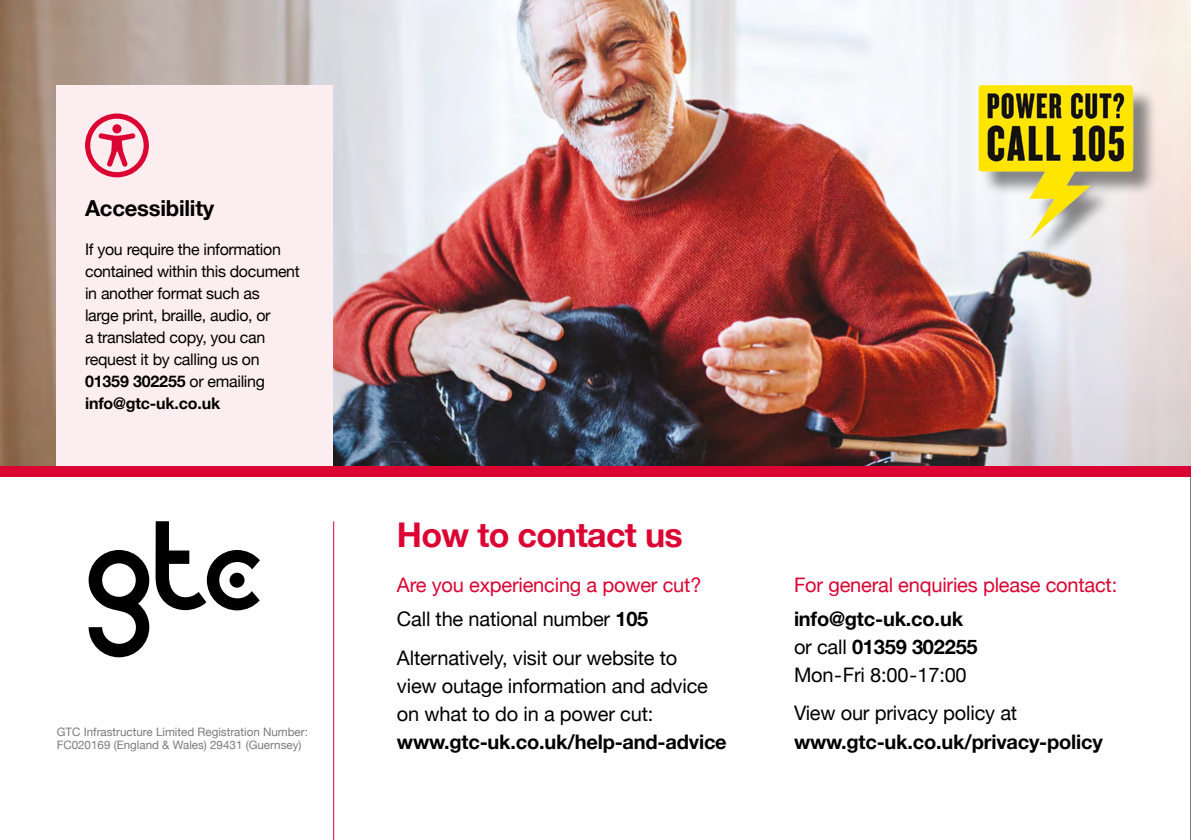
<style>
.page{position:relative;width:1191px;height:840px;background:#fff}
.page>*{position:absolute;margin:0;border:0;box-sizing:border-box;transform-origin:0 0}
.t1{font:700 34px "Helvetica Neue";letter-spacing:-.02em;color:#dc0432}
.t2{font:700 22px "Helvetica Neue";letter-spacing:-.01em;color:#000}
.t3{font:700 20px/28px "Helvetica Neue";letter-spacing:-.01em;color:#000}
.t4{font:20px/28px "Helvetica Neue";letter-spacing:-.01em;color:#000}
.t5{font:20px/33.6px "Helvetica Neue";letter-spacing:-.01em;color:#dc0432}
.t6{font:16px/22px "Helvetica Neue";letter-spacing:-.02em;color:#000}
.t7{font:11.6px/13px "Helvetica Neue";color:#7c7b7b}
.s1{font-weight:700}
.s2{color:#000}
.s3{font-weight:700;color:#000}
.s4{font-weight:400}
</style>
<div class="page">
<hr style="left:1190px;top:0;width:1px;height:839px;background:#000">
<img style="left:0;top:0;width:1191px;height:466px">
<div style="left:980px;top:87px;width:177px;height:173px;background:#000;opacity:.45"></div>
<img style="left:978px;top:85px;width:156px;height:178px">
<svg style="left:89px;top:550px;width:60px;height:107px"></svg>
<svg style="left:156px;top:521px;width:104px;height:89px"></svg>
<hr style="left:333px;top:521px;width:1px;height:318px;background:#dc0432">
<div style="left:57px;top:85px;width:276px;height:386px;background:#fcedf0"></div>
<svg style="left:85px;top:113px;width:64px;height:64px"></svg>
<div style="left:0;top:466px;width:1191px;height:10px;background:#dc0432"></div>
<h2 class="t2" style="left:85px;top:190px;width:131px">Accessibility</h2>
<p class="t6" style="left:85px;top:239px;width:216px">If you require the information contained within this document in another format such as<br>large print, braille, audio, or<br>a translated copy, you can request it by calling us on<br><span class="s1">01359 302255</span> or emailing <span class="s1">info@gtc-uk.co.uk</span></p>
<p class="t7" style="left:57px;top:725px;width:253px">GTC Infrastructure Limited Registration Number:<br>FC020169 (England &amp; Wales) 29431 (Guernsey)</p>
<h1 class="t1" style="left:397px;top:508px;width:287px">How to contact us</h1>
<p class="t5" style="left:397px;top:569px;width:306px">Are you experiencing a power cut?<br><span class="s2">Call the national number</span> <span class="s3">105</span></p>
<p class="t4" style="left:397px;top:644px;width:312px">Alternatively, visit our website to view outage information and advice on what to do in a power cut:</p>
<p class="t3" style="left:397px;top:728px;width:331px">www.gtc-uk.co.uk/help-and-advice</p>
<p class="t5" style="left:794px;top:569px;width:325px">For general enquiries please contact:</p>
<p class="t3" style="left:794px;top:604px;width:185px">info@gtc-uk.co.uk <span class="s4">or call</span> 01359 302255<br><span class="s4">Mon-Fri 8:00-17:00</span></p>
<p class="t4" style="left:794px;top:700px;width:225px">View our privacy policy at</p>
<p class="t3" style="left:794px;top:727px;width:310px">www.gtc-uk.co.uk/privacy-policy</p>
</div>
